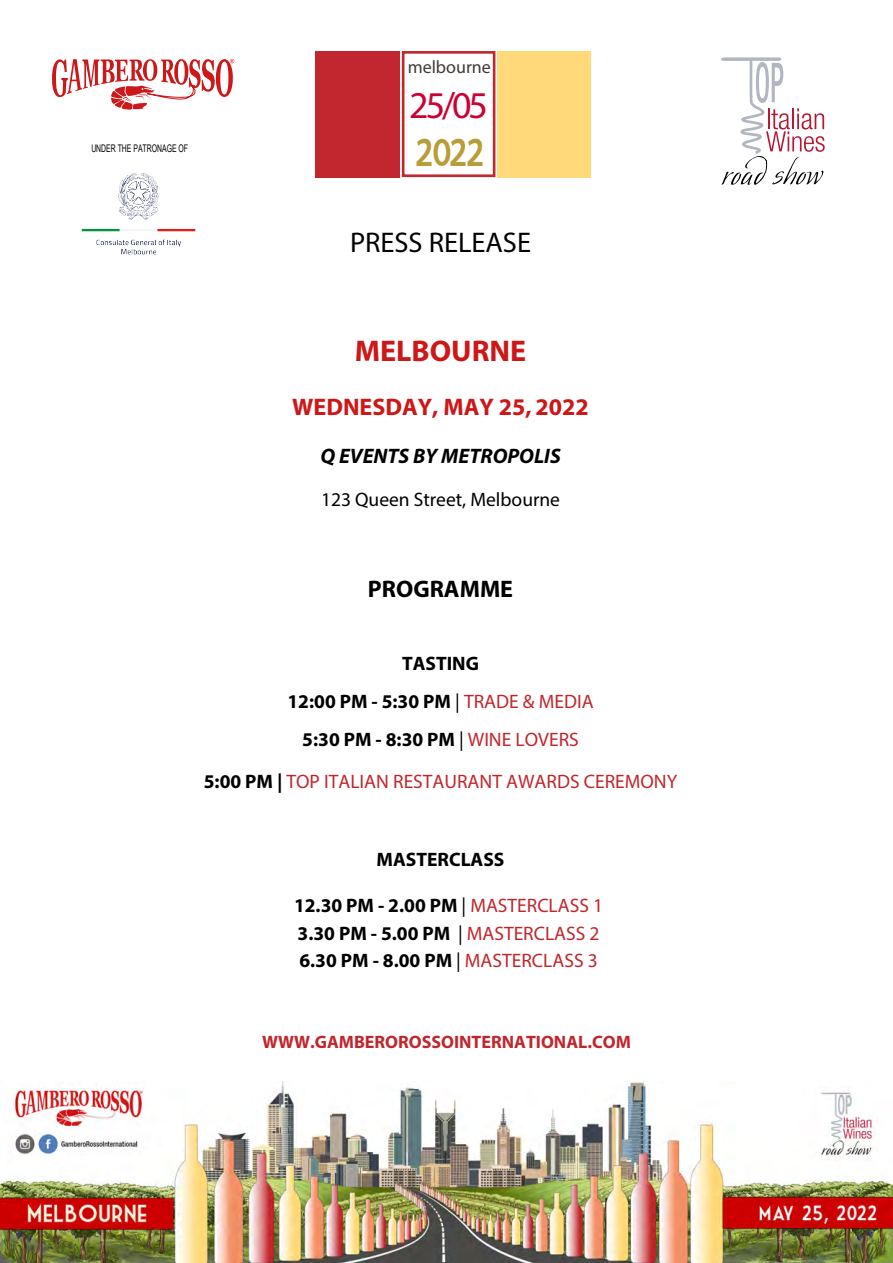
<style>
.page{position:relative;width:893px;height:1263px;background:#fff}
.page>*{position:absolute;margin:0;border:0;box-sizing:border-box;transform-origin:0 0}
.t1{font:37.95px "Myriad Pro";color:#c03}
.t2{font:37.65px "Market Deco";color:#b89d38}
.t3{font:700 30px "Myriad Pro";color:#cd1719}
.t4{font:28.5px "Myriad Pro";color:#000}
.t5{font:700 24px "Myriad Pro";color:#cd1719}
.t6{font:700 24px "Myriad Pro";color:#000}
.t7{font:italic 700 21px "Myriad Pro";color:#000}
.t8{font:700 19.5px/37.7px "Myriad Pro";color:#000;text-align:center}
.t9{font:19.5px "Myriad Pro";color:#c1262d}
.t10{font:19.5px "Myriad Pro";color:#000}
.t11{font:700 18px "Myriad Pro";color:#c1262d}
.t12{font:18px "Myriad Pro";color:#413b37}
.t13{font:10.5px "Arial Narrow";color:#000;scale:.8 1}
.s1{font-weight:400}
.s2{font-weight:400;color:#c1262d}
.s3{font-weight:700;color:#000}
</style>
<div class="page">
<svg style="left:721px;top:57px;width:104px;height:128px"></svg>
<svg style="left:52px;top:59px;width:182px;height:51px"></svg>
<div style="left:402px;top:51px;width:93px;height:126px;background:#fff;border:3px solid #c2262e"></div>
<div style="left:316px;top:51px;width:84px;height:126px;background:#c2262e"></div>
<div style="left:497px;top:51px;width:94px;height:126px;background:#ffd97a"></div>
<img style="left:0;top:1082px;width:892px;height:181px">
<img style="left:81px;top:173px;width:115px;height:82px">
<p class="t13" style="left:91px;top:140px;width:123px">UNDER THE PATRONAGE OF</p>
<p class="t12" style="left:408px;top:56px;width:85px">melbourne</p>
<h1 class="t1" style="left:409px;top:82px;width:80px">25/05</h1>
<h2 class="t2" style="left:414px;top:131px;width:72px">2022</h2>
<h3 class="t4" style="left:350px;top:225px;width:183px">PRESS RELEASE</h3>
<h3 class="t3" style="left:355px;top:332px;width:173px">MELBOURNE</h3>
<p class="t5" style="left:292px;top:392px;width:298px">WEDNESDAY, MAY 25, 2022</p>
<p class="t7" style="left:320px;top:442px;width:242px">Q EVENTS BY METROPOLIS</p>
<p class="t10" style="left:321px;top:488px;width:240px">123 Queen Street, Melbourne</p>
<p class="t6" style="left:368px;top:573px;width:147px">PROGRAMME</p>
<p class="t8" style="left:287px;top:644px;width:308px">TASTING<br>12:00 PM - 5:30 PM <span class="s1">|</span> <span class="s2">TRADE &amp; MEDIA<br></span>5:30 PM - 8:30 PM <span class="s1">|</span> <span class="s2">WINE LOVERS</span></p>
<p class="t9" style="left:204px;top:769px;width:475px"><span class="s3">5:00 PM |</span> TOP ITALIAN RESTAURANT AWARDS CEREMONY</p>
<p class="t8" style="left:377px;top:839px;width:129px">MASTERCLASS</p>
<p class="t8" style="left:294px;top:891px;width:311px;line-height:27.2px;text-align:left">12.30 PM - 2.00 PM <span class="s1">|</span> <span class="s2">MASTERCLASS 1<br></span>3.30 PM - 5.00 PM <span class="s1">|</span> <span class="s2">MASTERCLASS 2<br></span>6.30 PM - 8.00 PM <span class="s1">|</span> <span class="s2">MASTERCLASS 3</span></p>
<p class="t11" style="left:262px;top:1030px;width:370px">WWW.GAMBEROROSSOINTERNATIONAL.COM</p>
</div>
